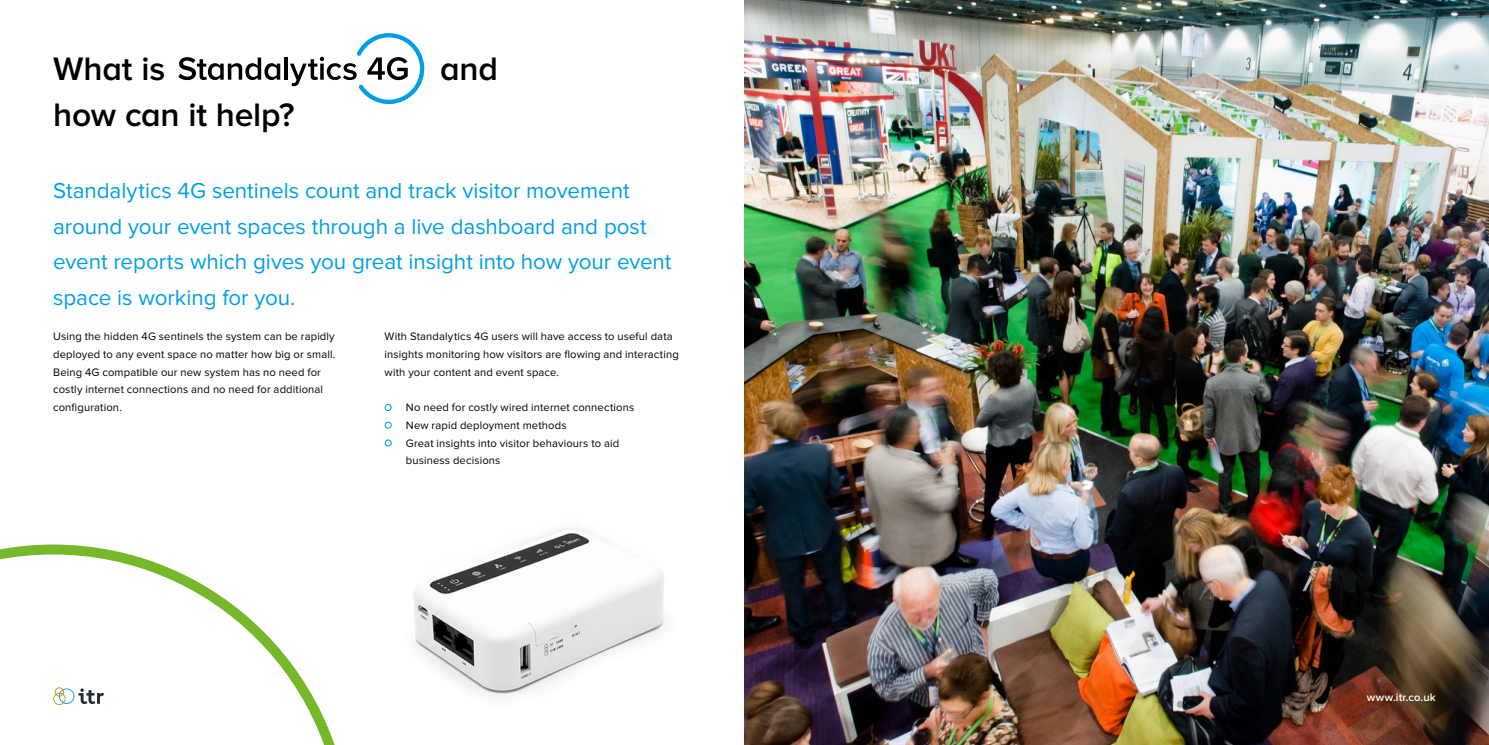
<style>
.page{position:relative;width:1489px;height:745px;background:#fff}
.page>*{position:absolute;margin:0;border:0;box-sizing:border-box;transform-origin:0 0}
.t1{font:600 33.62px "Proxima Nova";letter-spacing:-.005em;color:#000}
.t2{font:22.38px/35.4px "Proxima Nova";letter-spacing:-.005em;color:#009fe3}
.t3{font:11.25px/17.8px "Proxima Nova";letter-spacing:.01em;color:#000}
.t4{font:600 11.25px "Proxima Nova";letter-spacing:.01em;color:#fff}
</style>
<div class="page">
<img style="left:414px;top:528px;width:251px;height:169px">
<div style="left:384px;top:403px;width:8px;height:8px;border:1px solid #009fe3;border-radius:50%"></div>
<div style="left:384px;top:421px;width:8px;height:7px;border:1px solid #009fe3;border-radius:50%"></div>
<div style="left:384px;top:439px;width:8px;height:7px;border:1px solid #009fe3;border-radius:50%"></div>
<img style="left:744px;top:0;width:744px;height:744px">
<svg style="left:178px;top:57px;width:102px;height:23px"></svg>
<hr style="left:284px;top:57px;width:4px;height:23px;background:#000">
<svg style="left:290px;top:33px;width:135px;height:71px"></svg>
<svg style="left:0;top:544px;width:335px;height:200px"></svg>
<h1 class="t1" style="left:53px;top:53px;width:113px">What is</h1>
<h1 class="t1" style="left:440px;top:53px;width:59px">and</h1>
<h1 class="t1" style="left:53px;top:100px;width:243px">how can it help?</h1>
<h2 class="t2" style="left:53px;top:174px;width:620px">Standalytics 4G sentinels count and track visitor movement around your event spaces through a live dashboard and post event reports which gives you great insight into how your event space is working for you.</h2>
<p class="t3" style="left:53px;top:328px;width:283px">Using the hidden 4G sentinels the system can be rapidly deployed to any event space no matter how big or small.<br>Being 4G compatible our new system has no need for costly internet connections and no need for additional configuration.</p>
<p class="t3" style="left:384px;top:328px;width:296px">With Standalytics 4G users will have access to useful data insights monitoring how visitors are flowing and interacting with your content and event space.</p>
<p class="t3" style="left:406px;top:398px;width:230px">No need for costly wired internet connections New rapid deployment methods<br>Great insights into visitor behaviours to aid business decisions</p>
<p class="t4" style="left:1366px;top:691px;width:70px">www.itr.co.uk</p>
</div>
